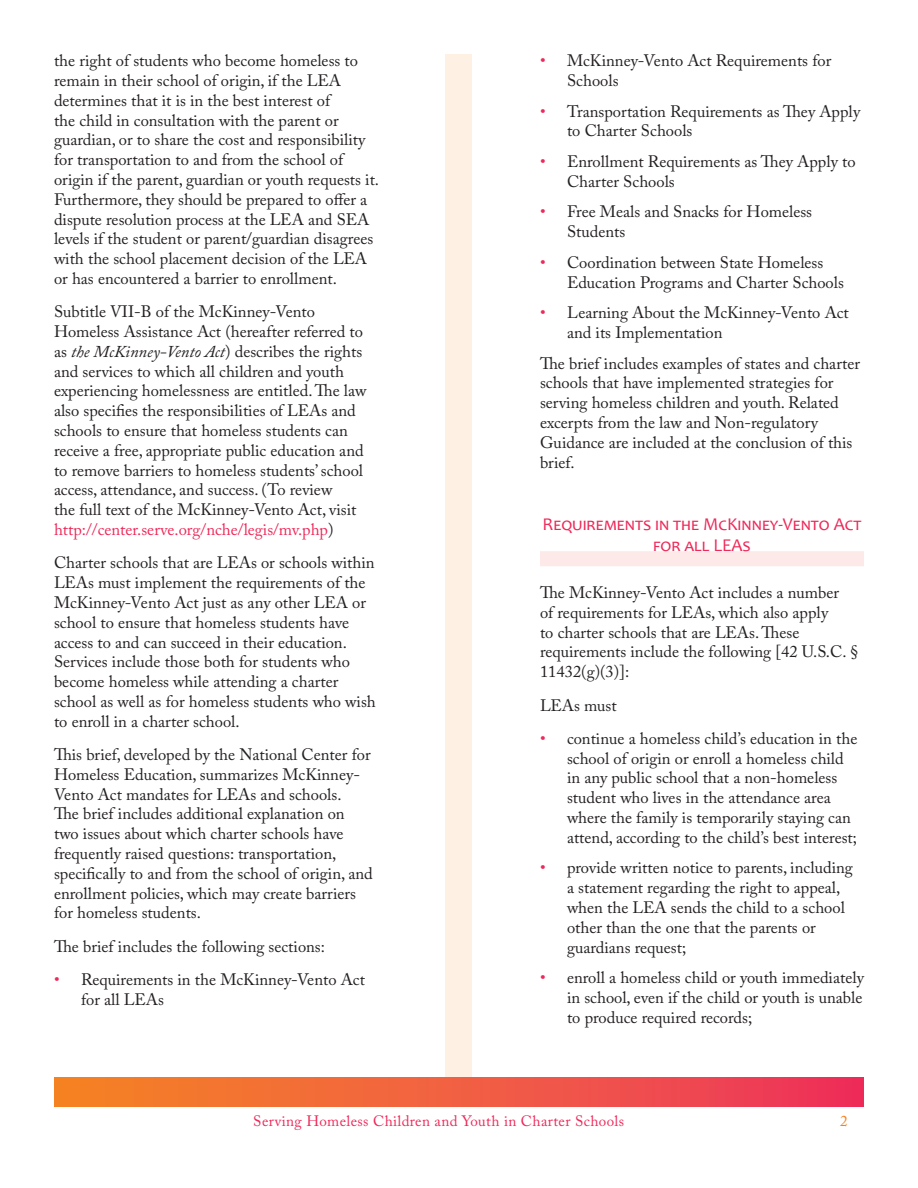
<style>
.page{position:relative;width:918px;height:1188px;background:#fff}
.page>*{position:absolute;margin:0;border:0;box-sizing:border-box;transform-origin:0 0}
.Section_Title{font:18px/21.6px "Candara";color:#ee2858;text-align:center}
.t1{font:16.5px/19.8px "Adobe Caslon Pro";color:#231f20}
.t2{font:15px "Adobe Caslon Pro";letter-spacing:.025em;color:#ee2858}
.Doc_Title_Footer{font:15px "Adobe Caslon Pro";color:#f58220}
.s1{font-style:italic}
.s2{color:#ee2858}
</style>
<div class="page">
<div style="left:446px;top:54px;width:26px;height:1053px;background:#fef0e2"></div>
<div style="left:54px;top:1078px;width:810px;height:28px;background:linear-gradient(to right,#f58724,#ed335d)"></div>
<div style="left:540px;top:551px;width:324px;height:15px;background:#fde9e7"></div>
<p class="t1" style="left:54px;top:51px;width:327px">the right of students who become homeless to remain in their school of origin, if the LEA determines that it is in the best interest of<br>the child in consultation with the parent or guardian, or to share the cost and responsibility for transportation to and from the school of origin if the parent, guardian or youth requests it.<br>Furthermore, they should be prepared to offer a dispute resolution process at the LEA and SEA levels if the student or parent/guardian disagrees with the school placement decision of the LEA or has encountered a barrier to enrollment.</p>
<p class="t1" style="left:54px;top:302px;width:314px">Subtitle VII-B of the McKinney-Vento Homeless Assistance Act (hereafter referred to as <span class="s1">the McKinney-Vento Act</span>) describes the rights and services to which all children and youth experiencing homelessness are entitled. The law also specifies the responsibilities of LEAs and schools to ensure that homeless students can receive a free, appropriate public education and to remove barriers to homeless students’ school access, attendance, and success. (To review<br>the full text of the McKinney-Vento Act, visit <span class="s2">http://center.serve.org/nche/legis/mv.php</span>)</p>
<p class="t1" style="left:54px;top:553px;width:323px">Charter schools that are LEAs or schools within LEAs must implement the requirements of the McKinney-Vento Act just as any other LEA or school to ensure that homeless students have access to and can succeed in their education.<br>Services include those both for students who become homeless while attending a charter school as well as for homeless students who wish to enroll in a charter school.</p>
<p class="t1" style="left:54px;top:744px;width:320px">This brief, developed by the National Center for Homeless Education, summarizes McKinney-Vento Act mandates for LEAs and schools.<br>The brief includes additional explanation on two issues about which charter schools have frequently raised questions: transportation, specifically to and from the school of origin, and enrollment policies, which may create barriers for homeless students.</p>
<p class="t1" style="left:54px;top:936px;width:272px">The brief includes the following sections:</p>
<p class="t1" style="left:81px;top:969px;width:285px;text-indent:-27px"><span class="s2">•</span> Requirements in the McKinney-Vento Act for all LEAs</p>
<p class="t1" style="left:567px;top:51px;width:266px;text-indent:-27px"><span class="s2">•</span> McKinney-Vento Act Requirements for<br>Schools</p>
<p class="t1" style="left:567px;top:101px;width:295px;text-indent:-27px"><span class="s2">•</span> Transportation Requirements as They Apply to Charter Schools</p>
<p class="t1" style="left:567px;top:151px;width:290px;text-indent:-27px"><span class="s2">•</span> Enrollment Requirements as They Apply to<br>Charter Schools</p>
<p class="t1" style="left:567px;top:202px;width:247px;text-indent:-27px"><span class="s2">•</span> Free Meals and Snacks for Homeless<br>Students</p>
<p class="t1" style="left:567px;top:252px;width:278px;text-indent:-27px"><span class="s2">•</span> Coordination between State Homeless<br>Education Programs and Charter Schools</p>
<p class="t1" style="left:567px;top:303px;width:283px;text-indent:-27px"><span class="s2">•</span> Learning About the McKinney-Vento Act and its Implementation</p>
<p class="t1" style="left:540px;top:353px;width:322px">The brief includes examples of states and charter schools that have implemented strategies for serving homeless children and youth. Related excerpts from the law and Non-regulatory Guidance are included at the conclusion of this brief.</p>
<p class="Section_Title" style="left:543px;top:513px;width:320px">Requirements in the McKinney-Vento Act for all LEAs</p>
<p class="t1" style="left:540px;top:582px;width:320px">The McKinney-Vento Act includes a number<br>of requirements for LEAs, which also apply<br>to charter schools that are LEAs. These requirements include the following [42 U.S.C. § 11432(g)(3)]:</p>
<p class="t1" style="left:540px;top:695px;width:78px">LEAs must</p>
<p class="t1" style="left:567px;top:728px;width:292px;text-indent:-27px"><span class="s2">•</span> continue a homeless child’s education in the school of origin or enroll a homeless child in any public school that a non-homeless student who lives in the attendance area where the family is temporarily staying can attend, according to the child’s best interest;</p>
<p class="t1" style="left:567px;top:858px;width:287px;text-indent:-27px"><span class="s2">•</span> provide written notice to parents, including a statement regarding the right to appeal, when the LEA sends the child to a school other than the one that the parents or guardians request;</p>
<p class="t1" style="left:567px;top:968px;width:298px;text-align:justify;text-indent:-27px"><span class="s2">•</span> enroll a homeless child or youth immediately in school, even if the child or youth is unable to produce required records;</p>
<p class="t2" style="left:253px;top:1112px;width:372px">Serving Homeless Children and Youth in Charter Schools</p>
<p class="Doc_Title_Footer" style="left:840px;top:1112px;width:9px">2</p>
</div>
